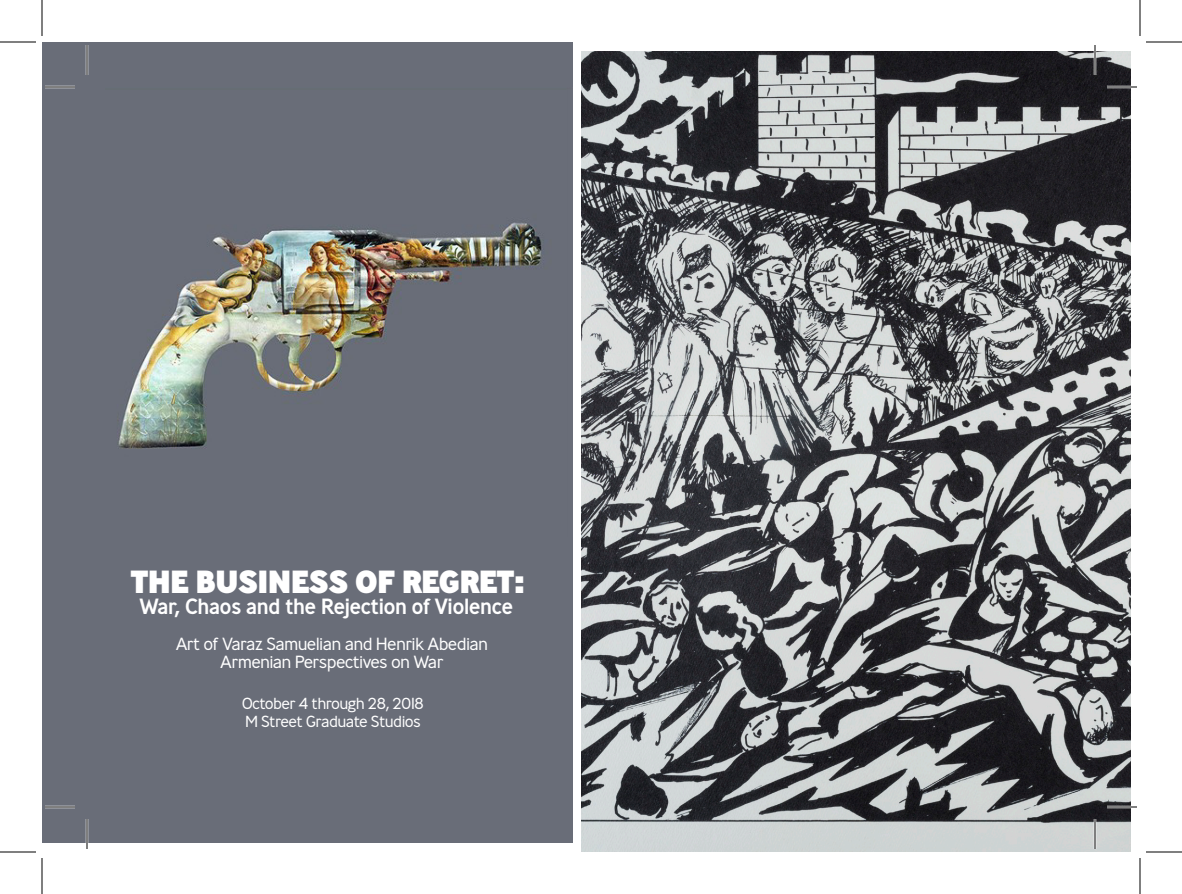
<style>
.page{position:relative;width:1182px;height:894px;background:#fff}
.page>*{position:absolute;margin:0;border:0;box-sizing:border-box;transform-origin:0 0}
.t1{font:800 32px "Ministry";letter-spacing:-.04em;color:#fff}
.Subtitle{font:500 22px "Ministry";letter-spacing:-.04em;color:#fff}
.Paragraph_Style_1{font:300 17.6px "Ministry";letter-spacing:-.04em;color:#fff}
.Paragraph_Style_2{font:300 16px "Ministry";letter-spacing:-.04em;color:#fff}
</style>
<div class="page">
<img style="left:581px;top:51px;width:550px;height:801px">
<img style="left:105px;top:87px;width:468px;height:450px">
<div style="left:51px;top:537px;width:522px;height:306px;background:#696d78"></div>
<div style="left:42px;top:42px;width:531px;height:45px;background:#696d78"></div>
<div style="left:42px;top:42px;width:63px;height:801px;background:#696d78"></div>
<hr style="left:45px;top:86px;width:30px;height:2px;background:#fff">
<hr style="left:1107px;top:86px;width:30px;height:2px;background:#fff">
<hr style="left:45px;top:806px;width:30px;height:2px;background:#fff">
<hr style="left:1107px;top:806px;width:30px;height:2px;background:#fff">
<hr style="left:86px;top:45px;width:2px;height:30px;background:#fff">
<hr style="left:86px;top:819px;width:2px;height:30px;background:#fff">
<hr style="left:1094px;top:45px;width:2px;height:30px;background:#fff">
<hr style="left:1094px;top:819px;width:2px;height:30px;background:#fff">
<hr style="left:45px;top:87px;width:30px;height:1px;background:#000">
<hr style="left:1107px;top:87px;width:30px;height:1px;background:#000">
<hr style="left:45px;top:807px;width:30px;height:1px;background:#000">
<hr style="left:1107px;top:807px;width:30px;height:1px;background:#000">
<hr style="left:87px;top:45px;width:1px;height:30px;background:#000">
<hr style="left:87px;top:819px;width:1px;height:30px;background:#000">
<hr style="left:1095px;top:45px;width:1px;height:30px;background:#000">
<hr style="left:1095px;top:819px;width:1px;height:30px;background:#000">
<hr style="left:0;top:42px;width:36px;height:1px;background:#000">
<hr style="left:1146px;top:42px;width:36px;height:1px;background:#000">
<hr style="left:0;top:852px;width:36px;height:1px;background:#000">
<hr style="left:1146px;top:852px;width:36px;height:1px;background:#000">
<hr style="left:42px;top:0;width:1px;height:36px;background:#000">
<hr style="left:42px;top:858px;width:1px;height:36px;background:#000">
<hr style="left:1140px;top:0;width:1px;height:36px;background:#000">
<hr style="left:1140px;top:858px;width:1px;height:36px;background:#000">
<p class="t1" style="left:131px;top:560px;width:396px">THE BUSINESS OF REGRET:</p>
<p class="Subtitle" style="left:139px;top:593px;width:376px">War, Chaos and the Rejection of Violence</p>
<p class="Paragraph_Style_1" style="left:220px;top:651px;width:225px">Armenian Perspectives on War</p>
<p class="Paragraph_Style_1" style="left:176px;top:633px;width:314px">Art of Varaz Samuelian and Henrik Abedian</p>
<p class="Paragraph_Style_2" style="left:242px;top:693px;width:184px">October 4 through 28, 2018</p>
<p class="Paragraph_Style_2" style="left:245px;top:711px;width:177px">M Street Graduate Studios</p>
</div>
